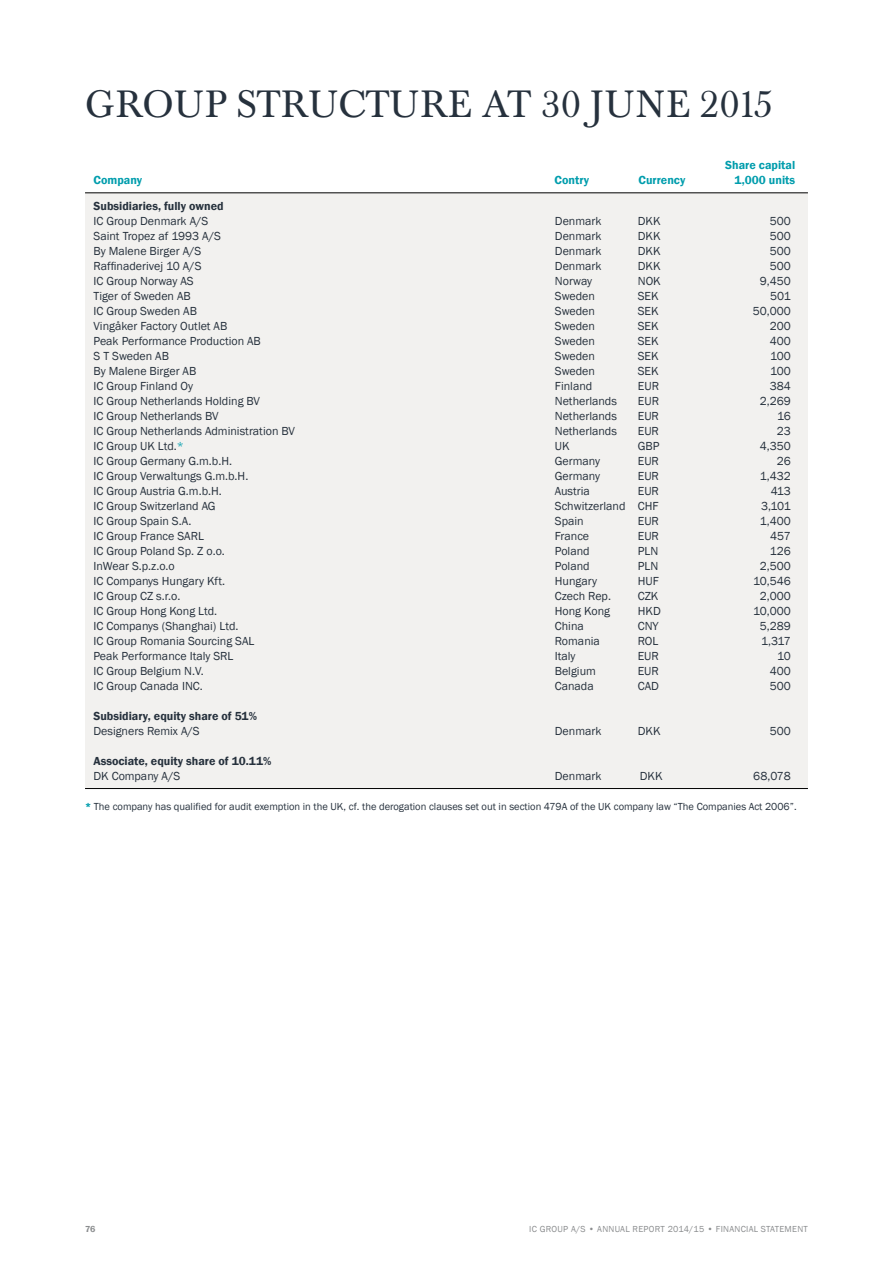
<style>
.page{position:relative;width:893px;height:1263px;background:#fff}
.page>*{position:absolute;margin:0;border:0;box-sizing:border-box;transform-origin:0 0}
.t1{font:37.5px "Baskerville BE";letter-spacing:.02em;color:#26313d}
.t2{font:12px "Franklin Gothic";color:#26313d}
.t3{font:600 12px "Franklin Gothic";color:#26313d}
.t4{font:600 12px "Franklin Gothic";color:#009dad}
.t5{font:10.5px "Franklin Gothic";color:#26313d}
.t6{font:9px "Franklin Gothic";letter-spacing:.03em;color:#8a8c8e}
.t7{font:600 9px "Franklin Gothic";color:#8a8c8e}
.s1{color:#009dad}
.s2{font-weight:600;color:#009dad}
</style>
<div class="page">
<div style="left:85px;top:193px;width:723px;height:595px;background:#f2f1ef"></div>
<hr style="left:85px;top:193px;width:723px;height:1px;background:#000">
<hr style="left:85px;top:788px;width:723px;height:1px;background:#000">
<h1 class="t1" style="left:85px;top:83px;width:689px">GROUP STRUCTURE AT 30 JUNE 2015</h1>
<p class="t4" style="left:725px;top:158px;width:71px">Share capital</p>
<p class="t4" style="left:94px;top:173px;width:50px">Company</p>
<p class="t4" style="left:555px;top:173px;width:36px">Contry</p>
<p class="t4" style="left:639px;top:173px;width:48px">Currency</p>
<p class="t4" style="left:734px;top:173px;width:62px">1,000 units</p>
<p class="t3" style="left:94px;top:198px;width:132px">Subsidiaries, fully owned</p>
<p class="t2" style="left:94px;top:213px;width:116px">IC Group Denmark A/S</p>
<p class="t2" style="left:555px;top:213px;width:48px">Denmark</p>
<p class="t2" style="left:638px;top:213px;width:24px">DKK</p>
<p class="t2" style="left:770px;top:213px;width:23px">500</p>
<p class="t2" style="left:94px;top:228px;width:129px">Saint Tropez af 1993 A/S</p>
<p class="t2" style="left:555px;top:228px;width:48px">Denmark</p>
<p class="t2" style="left:638px;top:228px;width:24px">DKK</p>
<p class="t2" style="left:770px;top:228px;width:23px">500</p>
<p class="t2" style="left:94px;top:243px;width:109px">By Malene Birger A/S</p>
<p class="t2" style="left:555px;top:243px;width:48px">Denmark</p>
<p class="t2" style="left:638px;top:243px;width:24px">DKK</p>
<p class="t2" style="left:770px;top:243px;width:23px">500</p>
<p class="t2" style="left:94px;top:258px;width:109px">Raffinaderivej 10 A/S</p>
<p class="t2" style="left:555px;top:258px;width:48px">Denmark</p>
<p class="t2" style="left:638px;top:258px;width:24px">DKK</p>
<p class="t2" style="left:770px;top:258px;width:23px">500</p>
<p class="t2" style="left:94px;top:273px;width:102px">IC Group Norway AS</p>
<p class="t2" style="left:555px;top:273px;width:39px">Norway</p>
<p class="t2" style="left:638px;top:273px;width:24px">NOK</p>
<p class="t2" style="left:760px;top:273px;width:33px">9,450</p>
<p class="t2" style="left:94px;top:288px;width:99px">Tiger of Sweden AB</p>
<p class="t2" style="left:555px;top:288px;width:42px">Sweden</p>
<p class="t2" style="left:638px;top:288px;width:22px">SEK</p>
<p class="t2" style="left:770px;top:288px;width:22px">501</p>
<p class="t2" style="left:94px;top:303px;width:105px">IC Group Sweden AB</p>
<p class="t2" style="left:555px;top:303px;width:42px">Sweden</p>
<p class="t2" style="left:638px;top:303px;width:22px">SEK</p>
<p class="t2" style="left:753px;top:303px;width:40px">50,000</p>
<p class="t2" style="left:94px;top:318px;width:135px">Vingåker Factory Outlet AB</p>
<p class="t2" style="left:555px;top:318px;width:42px">Sweden</p>
<p class="t2" style="left:638px;top:318px;width:22px">SEK</p>
<p class="t2" style="left:770px;top:318px;width:23px">200</p>
<p class="t2" style="left:94px;top:333px;width:169px">Peak Performance Production AB</p>
<p class="t2" style="left:555px;top:333px;width:42px">Sweden</p>
<p class="t2" style="left:638px;top:333px;width:22px">SEK</p>
<p class="t2" style="left:770px;top:333px;width:23px">400</p>
<p class="t2" style="left:94px;top:348px;width:77px">S T Sweden AB</p>
<p class="t2" style="left:555px;top:348px;width:42px">Sweden</p>
<p class="t2" style="left:638px;top:348px;width:22px">SEK</p>
<p class="t2" style="left:770px;top:348px;width:22px">100</p>
<p class="t2" style="left:94px;top:363px;width:104px">By Malene Birger AB</p>
<p class="t2" style="left:555px;top:363px;width:42px">Sweden</p>
<p class="t2" style="left:638px;top:363px;width:22px">SEK</p>
<p class="t2" style="left:770px;top:363px;width:22px">100</p>
<p class="t2" style="left:94px;top:378px;width:101px">IC Group Finland Oy</p>
<p class="t2" style="left:555px;top:378px;width:39px">Finland</p>
<p class="t2" style="left:638px;top:378px;width:23px">EUR</p>
<p class="t2" style="left:770px;top:378px;width:23px">384</p>
<p class="t2" style="left:94px;top:393px;width:168px">IC Group Netherlands Holding BV</p>
<p class="t2" style="left:555px;top:393px;width:64px">Netherlands</p>
<p class="t2" style="left:638px;top:393px;width:23px">EUR</p>
<p class="t2" style="left:760px;top:393px;width:33px">2,269</p>
<p class="t2" style="left:94px;top:408px;width:127px">IC Group Netherlands BV</p>
<p class="t2" style="left:555px;top:408px;width:64px">Netherlands</p>
<p class="t2" style="left:638px;top:408px;width:23px">EUR</p>
<p class="t2" style="left:777px;top:408px;width:15px">16</p>
<p class="t2" style="left:93px;top:423px;width:203px">IC Group Netherlands Administration BV</p>
<p class="t2" style="left:555px;top:423px;width:64px">Netherlands</p>
<p class="t2" style="left:638px;top:423px;width:23px">EUR</p>
<p class="t2" style="left:777px;top:423px;width:16px">23</p>
<p class="t2" style="left:93px;top:438px;width:92px">IC Group UK Ltd.<span class="s1">*</span></p>
<p class="t2" style="left:555px;top:438px;width:16px">UK</p>
<p class="t2" style="left:638px;top:438px;width:23px">GBP</p>
<p class="t2" style="left:760px;top:438px;width:33px">4,350</p>
<p class="t2" style="left:93px;top:453px;width:140px">IC Group Germany G.m.b.H.</p>
<p class="t2" style="left:555px;top:453px;width:47px">Germany</p>
<p class="t2" style="left:638px;top:453px;width:23px">EUR</p>
<p class="t2" style="left:777px;top:453px;width:16px">26</p>
<p class="t2" style="left:93px;top:468px;width:156px">IC Group Verwaltungs G.m.b.H.</p>
<p class="t2" style="left:555px;top:468px;width:47px">Germany</p>
<p class="t2" style="left:638px;top:468px;width:23px">EUR</p>
<p class="t2" style="left:760px;top:468px;width:33px">1,432</p>
<p class="t2" style="left:93px;top:483px;width:130px">IC Group Austria G.m.b.H.</p>
<p class="t2" style="left:555px;top:483px;width:37px">Austria</p>
<p class="t2" style="left:638px;top:483px;width:23px">EUR</p>
<p class="t2" style="left:771px;top:483px;width:22px">413</p>
<p class="t2" style="left:93px;top:498px;width:124px">IC Group Switzerland AG</p>
<p class="t2" style="left:555px;top:498px;width:105px">Schwitzerland CHF</p>
<p class="t2" style="left:761px;top:498px;width:31px">3,101</p>
<p class="t2" style="left:93px;top:513px;width:99px">IC Group Spain S.A.</p>
<p class="t2" style="left:555px;top:513px;width:30px">Spain</p>
<p class="t2" style="left:638px;top:513px;width:23px">EUR</p>
<p class="t2" style="left:760px;top:513px;width:33px">1,400</p>
<p class="t2" style="left:93px;top:528px;width:112px">IC Group France SARL</p>
<p class="t2" style="left:555px;top:528px;width:36px">France</p>
<p class="t2" style="left:638px;top:528px;width:23px">EUR</p>
<p class="t2" style="left:770px;top:528px;width:22px">457</p>
<p class="t2" style="left:93px;top:543px;width:133px">IC Group Poland Sp. Z o.o.</p>
<p class="t2" style="left:555px;top:543px;width:36px">Poland</p>
<p class="t2" style="left:638px;top:543px;width:22px">PLN</p>
<p class="t2" style="left:770px;top:543px;width:23px">126</p>
<p class="t2" style="left:93px;top:558px;width:83px">InWear S.p.z.o.o</p>
<p class="t2" style="left:555px;top:558px;width:36px">Poland</p>
<p class="t2" style="left:638px;top:558px;width:22px">PLN</p>
<p class="t2" style="left:760px;top:558px;width:33px">2,500</p>
<p class="t2" style="left:93px;top:573px;width:133px">IC Companys Hungary Kft.</p>
<p class="t2" style="left:555px;top:573px;width:44px">Hungary</p>
<p class="t2" style="left:638px;top:573px;width:23px">HUF</p>
<p class="t2" style="left:753px;top:573px;width:39px">10,546</p>
<p class="t2" style="left:93px;top:588px;width:88px">IC Group CZ s.r.o.</p>
<p class="t2" style="left:555px;top:588px;width:58px">Czech Rep.</p>
<p class="t2" style="left:638px;top:588px;width:22px">CZK</p>
<p class="t2" style="left:760px;top:588px;width:33px">2,000</p>
<p class="t2" style="left:93px;top:603px;width:125px">IC Group Hong Kong Ltd.</p>
<p class="t2" style="left:555px;top:603px;width:57px">Hong Kong</p>
<p class="t2" style="left:638px;top:603px;width:25px">HKD</p>
<p class="t2" style="left:753px;top:603px;width:39px">10,000</p>
<p class="t2" style="left:93px;top:618px;width:147px">IC Companys (Shanghai) Ltd.</p>
<p class="t2" style="left:555px;top:618px;width:31px">China</p>
<p class="t2" style="left:638px;top:618px;width:22px">CNY</p>
<p class="t2" style="left:760px;top:618px;width:33px">5,289</p>
<p class="t2" style="left:93px;top:633px;width:162px">IC Group Romania Sourcing SAL</p>
<p class="t2" style="left:555px;top:633px;width:47px">Romania</p>
<p class="t2" style="left:638px;top:633px;width:22px">ROL</p>
<p class="t2" style="left:761px;top:633px;width:31px">1,317</p>
<p class="t2" style="left:93px;top:648px;width:142px">Peak Performance Italy SRL</p>
<p class="t2" style="left:555px;top:648px;width:22px">Italy</p>
<p class="t2" style="left:638px;top:648px;width:23px">EUR</p>
<p class="t2" style="left:777px;top:648px;width:15px">10</p>
<p class="t2" style="left:93px;top:663px;width:112px">IC Group Belgium N.V.</p>
<p class="t2" style="left:555px;top:663px;width:43px">Belgium</p>
<p class="t2" style="left:638px;top:663px;width:23px">EUR</p>
<p class="t2" style="left:770px;top:663px;width:23px">400</p>
<p class="t2" style="left:93px;top:678px;width:111px">IC Group Canada INC.</p>
<p class="t2" style="left:555px;top:678px;width:40px">Canada</p>
<p class="t2" style="left:638px;top:678px;width:23px">CAD</p>
<p class="t2" style="left:770px;top:678px;width:23px">500</p>
<p class="t3" style="left:93px;top:708px;width:165px">Subsidiary, equity share of 51%</p>
<p class="t2" style="left:93px;top:723px;width:108px">Designers Remix A/S</p>
<p class="t2" style="left:555px;top:723px;width:48px">Denmark</p>
<p class="t2" style="left:638px;top:723px;width:24px">DKK</p>
<p class="t2" style="left:770px;top:723px;width:23px">500</p>
<p class="t3" style="left:93px;top:753px;width:180px">Associate, equity share of 10.11%</p>
<p class="t2" style="left:93px;top:768px;width:88px">DK Company A/S</p>
<p class="t2" style="left:555px;top:768px;width:48px">Denmark</p>
<p class="t2" style="left:640px;top:768px;width:24px">DKK</p>
<p class="t2" style="left:753px;top:768px;width:39px">68,078</p>
<p class="t5" style="left:85px;top:800px;width:713px"><span class="s2">*</span> The company has qualified for audit exemption in the UK, cf. the derogation clauses set out in section 479A of the UK company law “The Companies Act 2006”.</p>
<p class="t7" style="left:85px;top:1223px;width:12px">76</p>
<p class="t6" style="left:529px;top:1223px;width:280px">IC GROUP A/S • ANNUAL REPORT 2014/15 • FINANCIAL STATEMENT</p>
</div>
